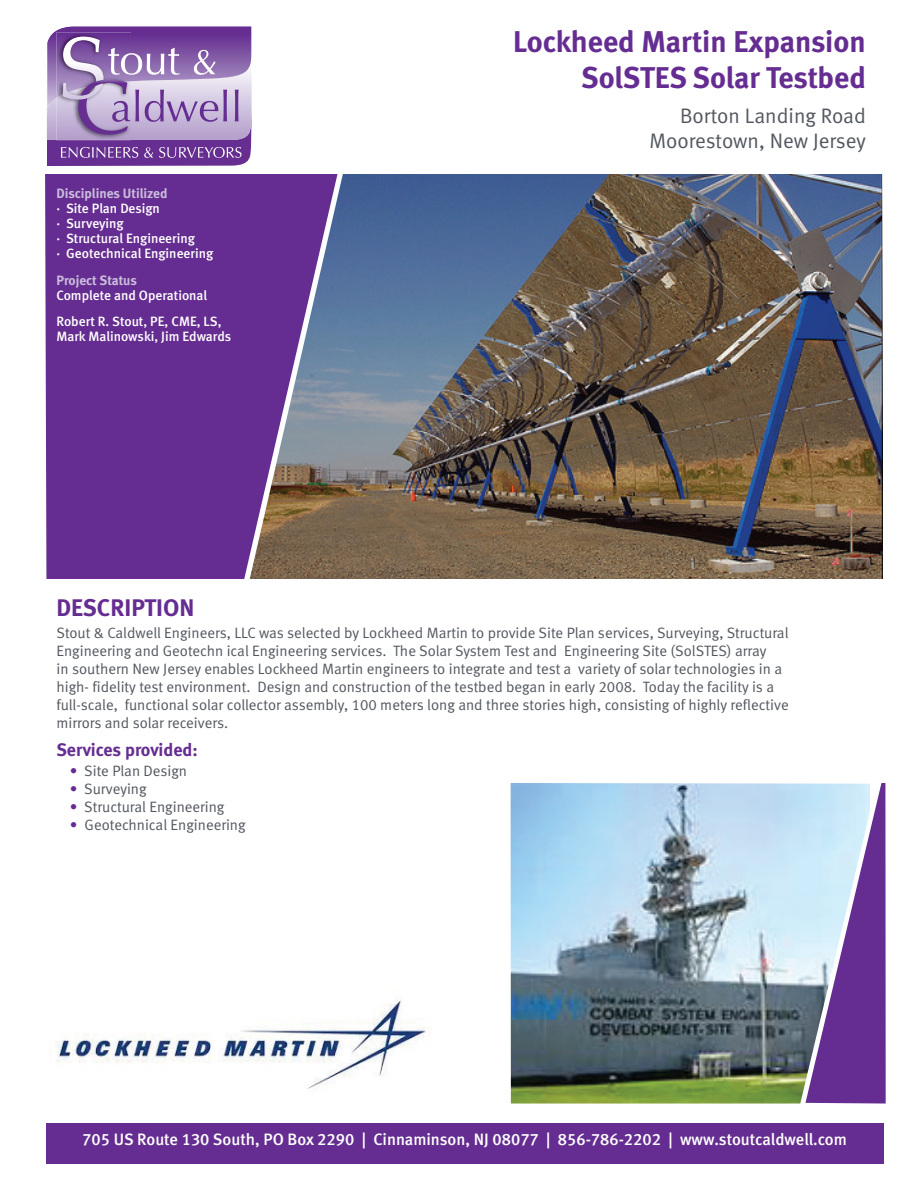
<style>
.page{position:relative;width:918px;height:1188px;background:#fff}
.page>*{position:absolute;margin:0;border:0;box-sizing:border-box;transform-origin:0 0}
.t1{font:700 30px/36px "Meta Bank";color:#652d91;text-align:right}
.t2{font:700 24px "Meta Bank";color:#652d91}
.t3{font:21px/25.2px "Meta Bank Normal";color:#535860;text-align:right}
.t4{font:700 18px "Meta Bank";color:#652d91}
.t5{font:500 16.5px "Meta Bank";color:#fff}
.t6{font:15px/18px "Meta Bank Normal";color:#535860}
.t7{font:500 13.5px/15px "Meta Bank";color:#fff}
.t8{font:700 13.5px "Meta Bank";color:#cabcdb}
.s1{color:#652d91}
</style>
<div class="page">
<div style="left:46px;top:1123px;width:838px;height:41px;background:#652d91"></div>
<div style="left:45px;top:174px;width:205px;height:405px;background:#652d91"></div>
<svg style="left:47px;top:26px;width:205px;height:140px;background:#9e7eb9"></svg>
<img style="left:250px;top:174px;width:633px;height:405px">
<svg style="left:869px;top:783px;width:17px;height:321px;background:#723f9a"></svg>
<img style="left:511px;top:783px;width:358px;height:321px">
<img style="left:56px;top:1000px;width:375px;height:89px">
<p class="t8" style="left:56px;top:189px;width:113px">Disciplines Utilized</p>
<p class="t7" style="left:56px;top:202px;width:158px">· Site Plan Design<br>· Surveying<br>· Structural Engineering<br>· Geotechnical Engineering</p>
<p class="t8" style="left:56px;top:276px;width:82px">Project Status</p>
<p class="t7" style="left:56px;top:284px;width:167px;line-height:25.8px">Complete and Operational<br>Robert R. Stout, PE, CME, LS,</p>
<p class="t7" style="left:56px;top:330px;width:176px">Mark Malinowski, Jim Edwards</p>
<h1 class="t1" style="left:513px;top:27px;width:354px">Lockheed Martin Expansion<br>SolSTES Solar Testbed</h1>
<h3 class="t3" style="left:649px;top:105px;width:218px">Borton Landing Road<br>Moorestown, New Jersey</h3>
<h2 class="t2" style="left:56px;top:599px;width:139px">DESCRIPTION</h2>
<p class="t6" style="left:56px;top:625px;width:734px">Stout &amp; Caldwell Engineers, LLC was selected by Lockheed Martin to provide Site Plan services, Surveying, Structural Engineering and Geotechn ical Engineering services. The Solar System Test and Engineering Site (SolSTES) array<br>in southern New Jersey enables Lockheed Martin engineers to integrate and test a variety of solar technologies in a high- fidelity test environment. Design and construction of the testbed began in early 2008. Today the facility is a full-scale, functional solar collector assembly, 100 meters long and three stories high, consisting of highly reflective mirrors and solar receivers.</p>
<p class="t4" style="left:56px;top:743px;width:143px">Services provided:</p>
<p class="t6" style="left:70px;top:763px;width:119px"><span class="s1">•</span> Site Plan Design</p>
<p class="t6" style="left:70px;top:781px;width:78px"><span class="s1">•</span> Surveying</p>
<p class="t6" style="left:70px;top:799px;width:156px"><span class="s1">•</span> Structural Engineering</p>
<p class="t6" style="left:70px;top:817px;width:177px"><span class="s1">•</span> Geotechnical Engineering</p>
<p class="t5" style="left:82px;top:1133px;width:766px">705 US Route 130 South, PO Box 2290 | Cinnaminson, NJ 08077 | 856-786-2202 | www.stoutcaldwell.com</p>
</div>
